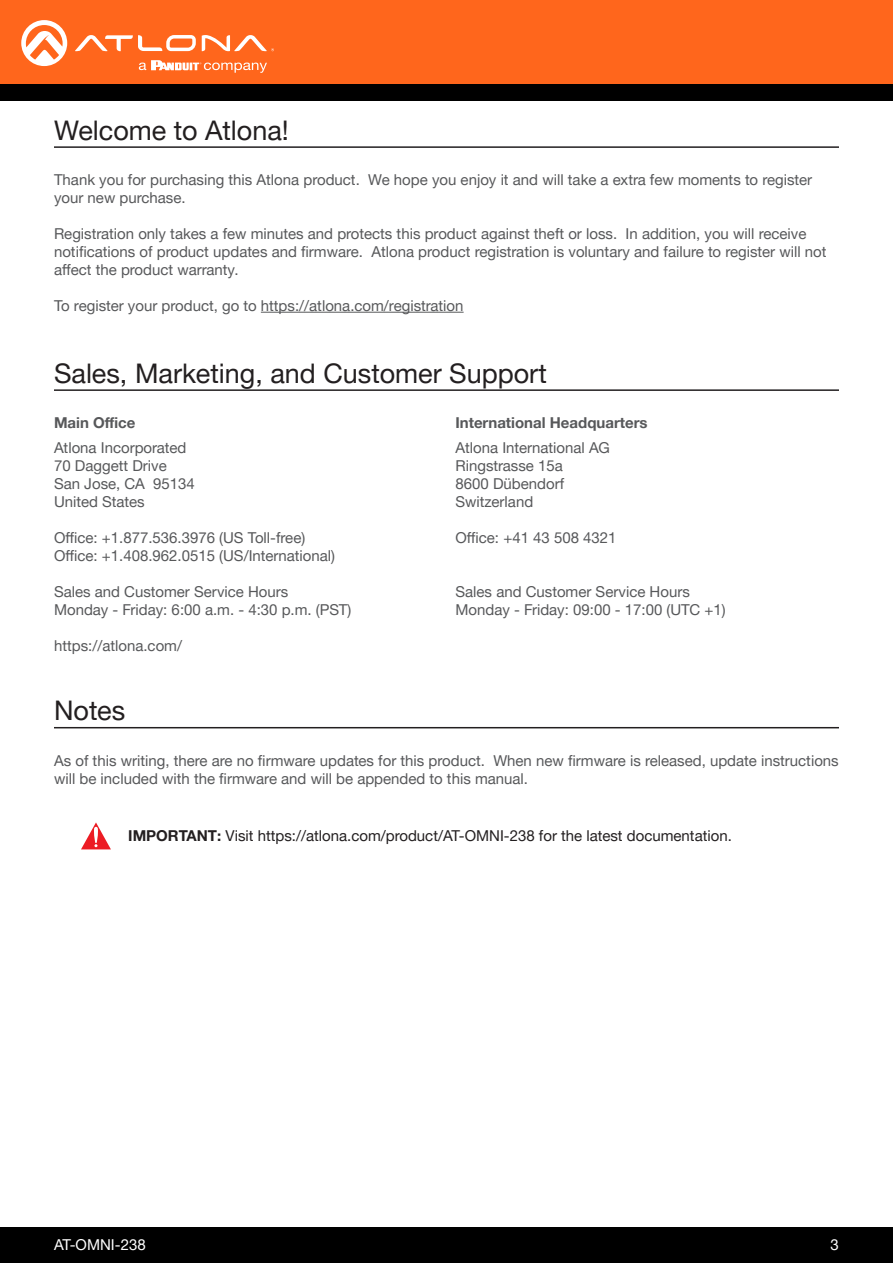
<style>
.page{position:relative;width:893px;height:1263px;background:#fff}
.page>*{position:absolute;margin:0;border:0;box-sizing:border-box;transform-origin:0 0}
.Non_TOC_Section_Head{font:27px "Helvetica Neue LTW1 G";color:#231f20}
.General_Text{font:15px/18px "Helvetica Neue LTW1 G";color:#57585a}
.General_Text-2{font:15px "Helvetica Neue LTW1 G";color:#231f20}
.General_Text_Bold_Wa{font:700 15px "Helvetica Neue LTW1 G";color:#57585a}
.t1{font:15px "Helvetica Neue LTW1 G";color:#fff}
.s1{font-weight:700}
</style>
<div class="page">
<div style="left:0;top:1227px;width:893px;height:36px;background:#000"></div>
<div style="left:0;top:0;width:893px;height:84px;background:#ff661c"></div>
<div style="left:0;top:84px;width:893px;height:16px;background:#000"></div>
<svg style="left:75px;top:35px;width:121px;height:16px"></svg>
<svg style="left:202px;top:35px;width:72px;height:16px"></svg>
<svg style="left:21px;top:20px;width:46px;height:46px"></svg>
<svg style="left:139px;top:60px;width:128px;height:13px"></svg>
<hr style="left:261px;top:312px;width:203px;height:1px;background:#57585a">
<hr style="left:54px;top:389px;width:785px;height:2px;background:#231f20">
<hr style="left:54px;top:146px;width:785px;height:2px;background:#231f20">
<hr style="left:54px;top:727px;width:785px;height:1px;background:#231f20">
<svg style="left:81px;top:822px;width:30px;height:27px"></svg>
<p class="Non_TOC_Section_Head" style="left:54px;top:113px;width:236px">Welcome to Atlona!</p>
<p class="General_Text" style="left:54px;top:171px;width:760px">Thank you for purchasing this Atlona product. We hope you enjoy it and will take a extra few moments to register your new purchase.</p>
<p class="General_Text" style="left:54px;top:225px;width:774px">Registration only takes a few minutes and protects this product against theft or loss. In addition, you will receive notifications of product updates and firmware. Atlona product registration is voluntary and failure to register will not affect the product warranty.</p>
<p class="General_Text" style="left:54px;top:297px;width:411px">To register your product, go to https://atlona.com/registration</p>
<p class="Non_TOC_Section_Head" style="left:54px;top:356px;width:494px">Sales, Marketing, and Customer Support</p>
<p class="General_Text_Bold_Wa" style="left:54px;top:413px;width:83px">Main Office</p>
<p class="General_Text" style="left:54px;top:438px;width:134px">Atlona Incorporated</p>
<p class="General_Text" style="left:54px;top:456px;width:114px">70 Daggett Drive</p>
<p class="General_Text" style="left:54px;top:474px;width:142px">San Jose, CA 95134</p>
<p class="General_Text" style="left:54px;top:492px;width:92px">United States</p>
<p class="General_Text" style="left:54px;top:528px;width:253px">Office: +1.877.536.3976 (US Toll-free)</p>
<p class="General_Text" style="left:54px;top:546px;width:283px">Office: +1.408.962.0515 (US/International)</p>
<p class="General_Text" style="left:54px;top:582px;width:236px">Sales and Customer Service Hours</p>
<p class="General_Text" style="left:54px;top:600px;width:299px">Monday - Friday: 6:00 a.m. - 4:30 p.m. (PST)</p>
<p class="General_Text" style="left:54px;top:636px;width:130px">https://atlona.com/</p>
<p class="Non_TOC_Section_Head" style="left:54px;top:694px;width:73px">Notes</p>
<p class="General_Text_Bold_Wa" style="left:455px;top:413px;width:194px">International Headquarters</p>
<p class="General_Text" style="left:455px;top:438px;width:156px">Atlona International AG</p>
<p class="General_Text" style="left:455px;top:456px;width:109px">Ringstrasse 15a</p>
<p class="General_Text" style="left:455px;top:474px;width:110px">8600 Dübendorf</p>
<p class="General_Text" style="left:455px;top:492px;width:79px">Switzerland</p>
<p class="General_Text" style="left:455px;top:528px;width:163px">Office: +41 43 508 4321</p>
<p class="General_Text" style="left:455px;top:582px;width:236px">Sales and Customer Service Hours</p>
<p class="General_Text" style="left:455px;top:600px;width:272px">Monday - Friday: 09:00 - 17:00 (UTC +1)</p>
<p class="General_Text" style="left:54px;top:751px;width:786px">As of this writing, there are no firmware updates for this product. When new firmware is released, update instructions will be included with the firmware and will be appended to this manual.</p>
<p class="General_Text-2" style="left:128px;top:827px;width:605px"><span class="s1">IMPORTANT:</span> Visit https://atlona.com/product/AT-OMNI-238 for the latest documentation.</p>
<p class="t1" style="left:54px;top:1235px;width:93px">AT-OMNI-238</p>
<p class="t1" style="left:831px;top:1235px;width:10px">3</p>
</div>
